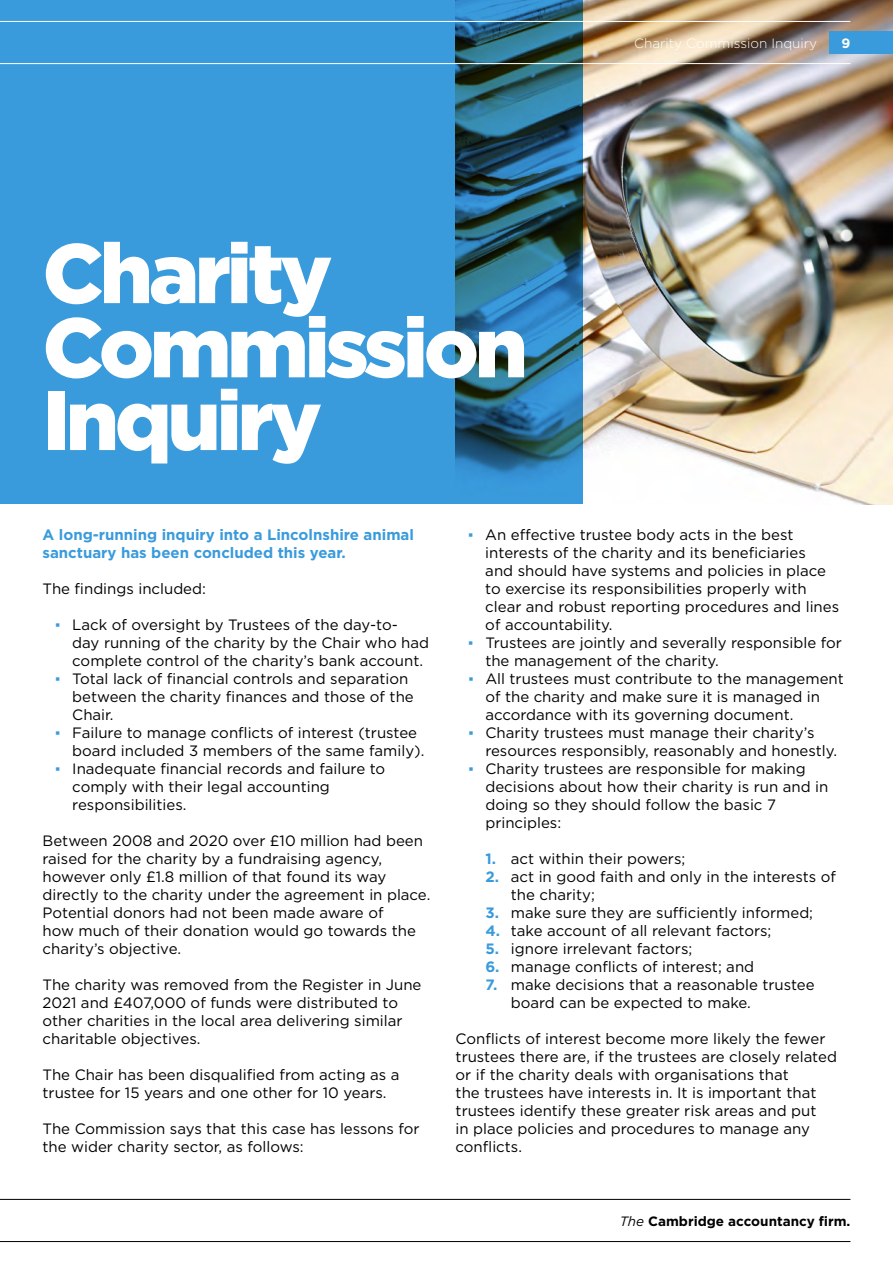
<style>
.page{position:relative;width:893px;height:1263px;background:#fff}
.page>*{position:absolute;margin:0;border:0;box-sizing:border-box;transform-origin:0 0}
.t1{font:900 84px/73.5px "Gotham";letter-spacing:-.05em;color:#fff}
.t2{font:15px/18px "Gotham";color:#000}
.t3{font:700 15px/18px "Gotham";color:#3a9bdc}
.t4{font:700 13.5px "Gotham";color:#000}
.t5{font:300 13.5px "Gotham";color:#fff}
.t6{font:700 13.5px "Gotham";color:#fff}
.s1{font-family:"Arial";color:#3a9bdc}
.s2{font-weight:700;color:#3a9bdc}
.s3{font-weight:400;font-style:italic}
</style>
<div class="page">
<img style="left:583px;top:0;width:310px;height:504px">
<svg style="left:0;top:0;width:583px;height:504px;background:#3690c9"></svg>
<div style="left:829px;top:32px;width:64px;height:22px;background:#3a9bdc"></div>
<hr style="left:0;top:1241px;width:850px;height:1px;background:#000">
<hr style="left:0;top:1199px;width:850px;height:1px;background:#000">
<hr style="left:0;top:21px;width:850px;height:1px;background:#fff">
<hr style="left:0;top:63px;width:850px;height:1px;background:#fff">
<h1 class="t1" style="left:43px;top:236px;width:487px">Charity<br>Commission<br>Inquiry</h1>
<p class="t5" style="left:634px;top:35px;width:185px">Charity Commission Inquiry</p>
<p class="t6" style="left:841px;top:34px;width:10px">9</p>
<p class="t3" style="left:43px;top:526px;width:373px">A long-running inquiry into a Lincolnshire animal sanctuary has been concluded this year.</p>
<p class="t2" style="left:43px;top:579px;width:165px">The findings included:</p>
<p class="t2" style="left:72px;top:615px;width:358px;text-indent:-17px"><span class="s1">▪</span> Lack of oversight by Trustees of the day-to-<br>day running of the charity by the Chair who had complete control of the charity’s bank account.</p>
<p class="t2" style="left:72px;top:669px;width:343px;text-indent:-17px"><span class="s1">▪</span> Total lack of financial controls and separation between the charity finances and those of the<br>Chair.</p>
<p class="t2" style="left:72px;top:723px;width:354px;text-indent:-17px"><span class="s1">▪</span> Failure to manage conflicts of interest (trustee board included 3 members of the same family).</p>
<p class="t2" style="left:72px;top:759px;width:314px;text-indent:-17px"><span class="s1">▪</span> Inadequate financial records and failure to comply with their legal accounting responsibilities.</p>
<p class="t2" style="left:43px;top:831px;width:389px">Between 2008 and 2020 over £10 million had been raised for the charity by a fundraising agency, however only £1.8 million of that found its way directly to the charity under the agreement in place.<br>Potential donors had not been made aware of<br>how much of their donation would go towards the charity’s objective.</p>
<p class="t2" style="left:43px;top:975px;width:380px">The charity was removed from the Register in June 2021 and £407,000 of funds were distributed to other charities in the local area delivering similar charitable objectives.</p>
<p class="t2" style="left:43px;top:1065px;width:358px">The Chair has been disqualified from acting as a trustee for 15 years and one other for 10 years.</p>
<p class="t2" style="left:43px;top:1119px;width:379px">The Commission says that this case has lessons for the wider charity sector, as follows:</p>
<p class="t2" style="left:485px;top:525px;width:355px;text-indent:-17px"><span class="s1">▪</span> An effective trustee body acts in the best interests of the charity and its beneficiaries<br>and should have systems and policies in place to exercise its responsibilities properly with clear and robust reporting procedures and lines of accountability.</p>
<p class="t2" style="left:485px;top:633px;width:358px;text-indent:-17px"><span class="s1">▪</span> Trustees are jointly and severally responsible for the management of the charity.</p>
<p class="t2" style="left:485px;top:669px;width:360px;text-indent:-17px"><span class="s1">▪</span> All trustees must contribute to the management of the charity and make sure it is managed in accordance with its governing document.</p>
<p class="t2" style="left:485px;top:723px;width:353px;text-indent:-17px"><span class="s1">▪</span> Charity trustees must manage their charity’s resources responsibly, reasonably and honestly.</p>
<p class="t2" style="left:485px;top:759px;width:344px;text-indent:-17px"><span class="s1">▪</span> Charity trustees are responsible for making decisions about how their charity is run and in doing so they should follow the basic 7 principles:</p>
<p class="t2" style="left:485px;top:849px;width:201px"><span class="s2">1.</span> act within their powers;</p>
<p class="t2" style="left:511px;top:867px;width:327px;text-indent:-26px"><span class="s2">2.</span> act in good faith and only in the interests of the charity;</p>
<p class="t2" style="left:485px;top:903px;width:329px"><span class="s2">3.</span> make sure they are sufficiently informed;</p>
<p class="t2" style="left:485px;top:921px;width:288px"><span class="s2">4.</span> take account of all relevant factors;</p>
<p class="t2" style="left:485px;top:939px;width:208px"><span class="s2">5.</span> ignore irrelevant factors;</p>
<p class="t2" style="left:485px;top:957px;width:270px"><span class="s2">6.</span> manage conflicts of interest; and</p>
<p class="t2" style="left:511px;top:975px;width:305px;text-indent:-26px"><span class="s2">7.</span> make decisions that a reasonable trustee board can be expected to make.</p>
<p class="t2" style="left:456px;top:1029px;width:383px">Conflicts of interest become more likely the fewer trustees there are, if the trustees are closely related or if the charity deals with organisations that<br>the trustees have interests in. It is important that trustees identify these greater risk areas and put<br>in place policies and procedures to manage any conflicts.</p>
<p class="t4" style="left:620px;top:1212px;width:232px"><span class="s3">The</span> Cambridge accountancy firm.</p>
</div>
